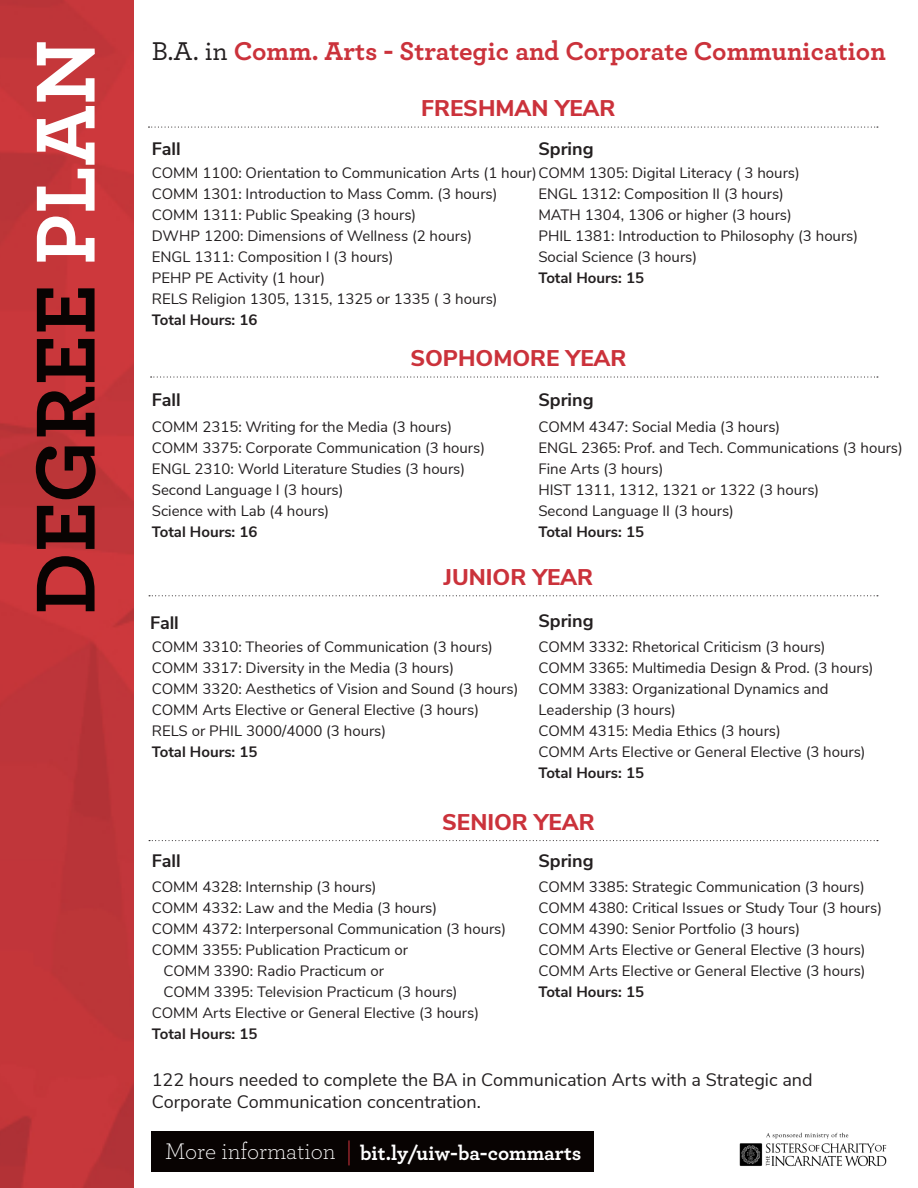
<style>
.page{position:relative;width:918px;height:1188px;background:#fff}
.page>*{position:absolute;margin:0;border:0;box-sizing:border-box;transform-origin:0 0}
.t1{font:700 87.6px "Archer Pro";color:#080302}
.t2{font:700 27px "Archer Pro";color:#cb323b}
.t3{font:300 23.7px "Archer Pro";color:#fff}
.t4{font:800 22.65px "Nunito Sans";color:#cb323b}
.t5{font:700 21px "Archer Pro";color:#fff}
.t6{font:18px/22.5px "Nunito Sans";color:#231f20}
.t7{font:700 18px "Nunito Sans";color:#231f20}
.t8{font:15px/21px "Nunito Sans";color:#231f20}
.t9{font:700 15px "Nunito Sans";color:#231f20}
.s1{color:#fff}
.s2{font-weight:500;color:#231f20}
</style>
<div class="page">
<img style="left:0;top:0;width:134px;height:1188px">
<div style="left:152px;top:1132px;width:442px;height:40px;background:#080302"></div>
<hr style="left:348px;top:1140px;width:2px;height:25px;background:#cb323b">
<svg style="left:148px;top:127px;width:730px;height:1px"></svg>
<svg style="left:151px;top:376px;width:727px;height:2px"></svg>
<svg style="left:149px;top:595px;width:729px;height:1px"></svg>
<svg style="left:149px;top:840px;width:729px;height:1px"></svg>
<img style="left:739px;top:1132px;width:148px;height:35px">
<p class="t1" style="left:-4px;top:615px;width:576px;rotate:-90deg">DEGREE <span class="s1">PLAN</span></p>
<p class="t2" style="left:152px;top:30px;width:736px"><span class="s2">B.A. in</span> Comm. Arts - Strategic and Corporate Communication</p>
<p class="t4" style="left:421px;top:92px;width:196px">FRESHMAN YEAR</p>
<p class="t7" style="left:538px;top:136px;width:57px">Spring</p>
<p class="t8" style="left:538px;top:183px;width:247px">ENGL 1312: Composition II (3 hours)</p>
<p class="t8" style="left:538px;top:204px;width:255px">MATH 1304, 1306 or higher (3 hours)</p>
<p class="t8" style="left:538px;top:225px;width:321px">PHIL 1381: Introduction to Philosophy (3 hours)</p>
<p class="t8" style="left:538px;top:246px;width:160px">Social Science (3 hours)</p>
<p class="t9" style="left:538px;top:267px;width:107px">Total Hours: 15</p>
<p class="t7" style="left:152px;top:136px;width:30px">Fall</p>
<p class="t8" style="left:152px;top:162px;width:650px">COMM 1100: Orientation to Communication Arts (1 hour)COMM 1305: Digital Literacy ( 3 hours)</p>
<p class="t8" style="left:152px;top:183px;width:347px">COMM 1301: Introduction to Mass Comm. (3 hours)</p>
<p class="t8" style="left:152px;top:204px;width:266px">COMM 1311: Public Speaking (3 hours)</p>
<p class="t8" style="left:152px;top:225px;width:322px">DWHP 1200: Dimensions of Wellness (2 hours)</p>
<p class="t8" style="left:152px;top:246px;width:243px">ENGL 1311: Composition I (3 hours)</p>
<p class="t8" style="left:152px;top:267px;width:175px">PEHP PE Activity (1 hour)</p>
<p class="t8" style="left:152px;top:288px;width:347px">RELS Religion 1305, 1315, 1325 or 1335 ( 3 hours)</p>
<p class="t9" style="left:152px;top:309px;width:107px">Total Hours: 16</p>
<p class="t4" style="left:410px;top:342px;width:218px">SOPHOMORE YEAR</p>
<p class="t7" style="left:152px;top:387px;width:30px">Fall</p>
<p class="t7" style="left:538px;top:387px;width:57px">Spring</p>
<p class="t8" style="left:152px;top:415px;width:302px">COMM 2315: Writing for the Media (3 hours)</p>
<p class="t8" style="left:152px;top:436px;width:335px">COMM 3375: Corporate Communication (3 hours)</p>
<p class="t8" style="left:152px;top:457px;width:315px">ENGL 2310: World Literature Studies (3 hours)</p>
<p class="t8" style="left:152px;top:478px;width:193px">Second Language I (3 hours)</p>
<p class="t8" style="left:152px;top:499px;width:179px">Science with Lab (4 hours)</p>
<p class="t9" style="left:152px;top:520px;width:107px">Total Hours: 16</p>
<p class="t8" style="left:538px;top:415px;width:243px">COMM 4347: Social Media (3 hours)</p>
<p class="t8" style="left:538px;top:436px;width:366px">ENGL 2365: Prof. and Tech. Communications (3 hours)</p>
<p class="t8" style="left:538px;top:457px;width:127px">Fine Arts (3 hours)</p>
<p class="t8" style="left:538px;top:478px;width:282px">HIST 1311, 1312, 1321 or 1322 (3 hours)</p>
<p class="t8" style="left:538px;top:499px;width:197px">Second Language II (3 hours)</p>
<p class="t9" style="left:538px;top:520px;width:107px">Total Hours: 15</p>
<p class="t4" style="left:444px;top:561px;width:151px">JUNIOR YEAR</p>
<p class="t7" style="left:150px;top:609px;width:30px">Fall</p>
<p class="t7" style="left:538px;top:607px;width:57px">Spring</p>
<p class="t8" style="left:152px;top:635px;width:343px">COMM 3310: Theories of Communication (3 hours)</p>
<p class="t8" style="left:152px;top:656px;width:304px">COMM 3317: Diversity in the Media (3 hours)</p>
<p class="t8" style="left:152px;top:677px;width:368px">COMM 3320: Aesthetics of Vision and Sound (3 hours)</p>
<p class="t8" style="left:152px;top:698px;width:329px">COMM Arts Elective or General Elective (3 hours)</p>
<p class="t8" style="left:152px;top:719px;width:236px">RELS or PHIL 3000/4000 (3 hours)</p>
<p class="t9" style="left:152px;top:741px;width:107px">Total Hours: 15</p>
<p class="t8" style="left:538px;top:635px;width:289px">COMM 3332: Rhetorical Criticism (3 hours)</p>
<p class="t8" style="left:538px;top:656px;width:337px">COMM 3365: Multimedia Design &amp; Prod. (3 hours)</p>
<p class="t8" style="left:538px;top:677px;width:292px">COMM 3383: Organizational Dynamics and<br>Leadership (3 hours)</p>
<p class="t8" style="left:538px;top:719px;width:244px">COMM 4315: Media Ethics (3 hours)</p>
<p class="t8" style="left:538px;top:740px;width:329px">COMM Arts Elective or General Elective (3 hours)</p>
<p class="t9" style="left:538px;top:762px;width:107px">Total Hours: 15</p>
<p class="t4" style="left:442px;top:805px;width:154px">SENIOR YEAR</p>
<p class="t7" style="left:152px;top:848px;width:30px">Fall</p>
<p class="t7" style="left:538px;top:848px;width:57px">Spring</p>
<p class="t8" style="left:152px;top:876px;width:226px">COMM 4328: Internship (3 hours)</p>
<p class="t8" style="left:152px;top:897px;width:287px">COMM 4332: Law and the Media (3 hours)</p>
<p class="t8" style="left:152px;top:918px;width:356px">COMM 4372: Interpersonal Communication (3 hours)</p>
<p class="t8" style="left:152px;top:939px;width:258px">COMM 3355: Publication Practicum or</p>
<p class="t8" style="left:163px;top:960px;width:222px">COMM 3390: Radio Practicum or</p>
<p class="t8" style="left:163px;top:981px;width:296px">COMM 3395: Television Practicum (3 hours)</p>
<p class="t8" style="left:152px;top:1002px;width:329px">COMM Arts Elective or General Elective (3 hours)</p>
<p class="t9" style="left:152px;top:1023px;width:107px">Total Hours: 15</p>
<p class="t8" style="left:538px;top:876px;width:328px">COMM 3385: Strategic Communication (3 hours)</p>
<p class="t8" style="left:538px;top:897px;width:345px">COMM 4380: Critical Issues or Study Tour (3 hours)</p>
<p class="t8" style="left:538px;top:918px;width:263px">COMM 4390: Senior Portfolio (3 hours)</p>
<p class="t8" style="left:538px;top:939px;width:329px">COMM Arts Elective or General Elective (3 hours)</p>
<p class="t8" style="left:538px;top:960px;width:329px">COMM Arts Elective or General Elective (3 hours)</p>
<p class="t9" style="left:538px;top:981px;width:107px">Total Hours: 15</p>
<p class="t6" style="left:152px;top:1067px;width:662px">122 hours needed to complete the BA in Communication Arts with a Strategic and<br>Corporate Communication concentration.</p>
<p class="t3" style="left:165px;top:1136px;width:172px">More information</p>
<p class="t5" style="left:360px;top:1137px;width:223px">bit.ly/uiw-ba-commarts</p>
</div>
